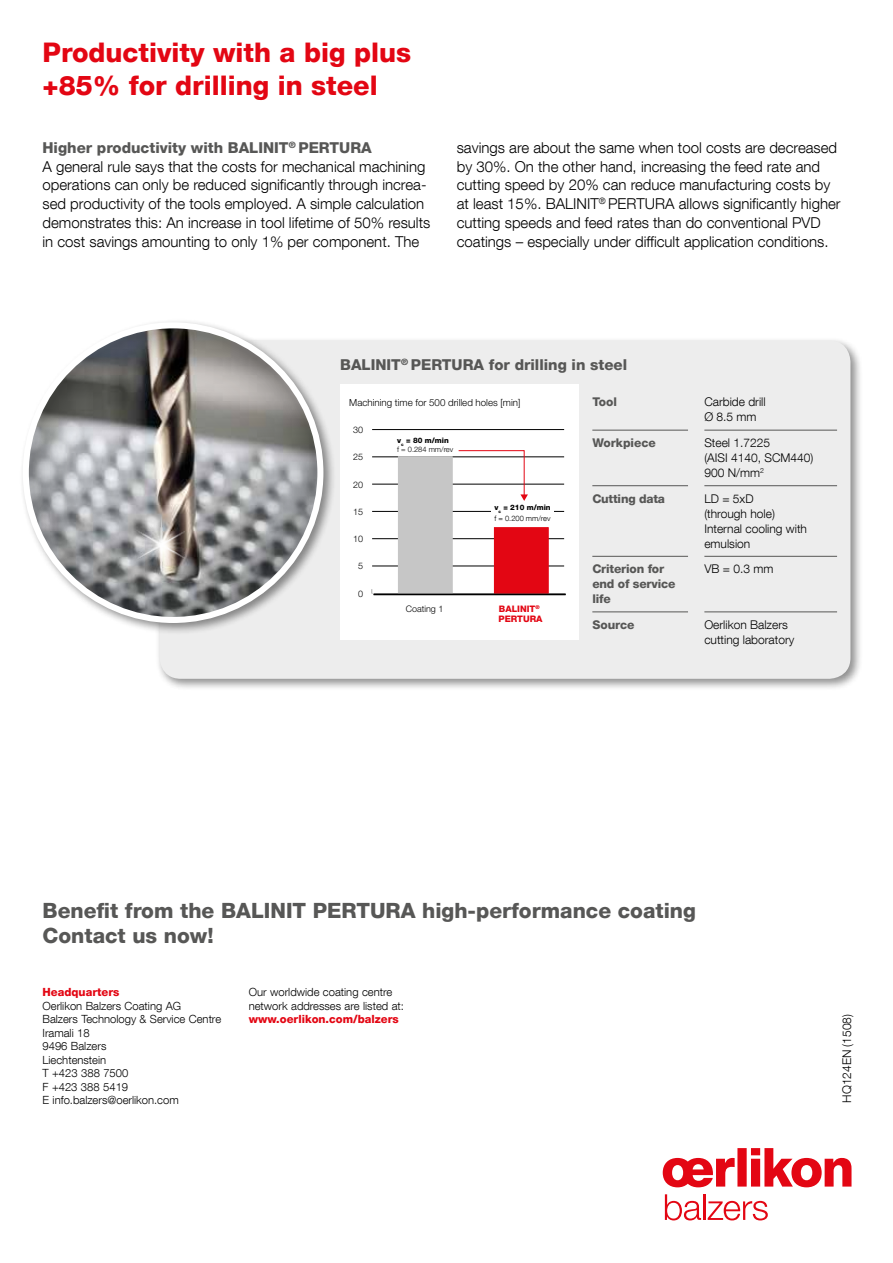
<style>
.page{position:relative;width:893px;height:1263px;background:#fff}
.page>*{position:absolute;margin:0;border:0;box-sizing:border-box;transform-origin:0 0}
.t1{font:800 27px/33px "Helvetica Neue LT Com";color:#e30613}
.t2{font:800 21px/25.2px "Helvetica Neue LT Com";color:#575756}
.t3{font:300 15px/18.8px "Helvetica Neue LT Com";color:#000}
.t4{font:800 15px "Helvetica Neue LT Com";color:#575756}
.t5{font:300 12px/15px "Helvetica Neue LT Com";color:#000}
.t6{font:800 12px/15px "Helvetica Neue LT Com";letter-spacing:-.015em;color:#575756}
.t7{font:300 11.25px/13.5px "Helvetica Neue LT Com";color:#000}
.t8{font:800 11.25px "Helvetica Neue LT Com";color:#e30613}
.t9{font:300 9.75px "Helvetica Neue LT Com";color:#000}
.t10{font:300 9px "Helvetica Neue LT Com";color:#000}
.t11{font:800 9px/10.8px "Helvetica Neue LT Com";color:#e30613}
.t12{font:300 7.5px/9px "Helvetica Neue LT Com";color:#000}
.t13{font:800 7.5px "Helvetica Neue LT Com";color:#000}
.s1{font-weight:800;color:#575756}
.s2{font-weight:800}
</style>
<div class="page">
<div style="left:156px;top:337px;width:707px;height:354px;background:#000;opacity:.44"></div>
<div style="left:160px;top:340px;width:690px;height:339px;background:#ededed;border-radius:21px"></div>
<div style="left:340px;top:384px;width:239px;height:256px;background:#fff"></div>
<hr style="left:372px;top:566px;width:192px;height:1px;background:#000">
<hr style="left:372px;top:538px;width:192px;height:1px;background:#000">
<hr style="left:372px;top:511px;width:192px;height:1px;background:#000">
<hr style="left:372px;top:484px;width:192px;height:1px;background:#000">
<hr style="left:372px;top:457px;width:192px;height:1px;background:#000">
<hr style="left:372px;top:429px;width:192px;height:1px;background:#000">
<div style="left:494px;top:527px;width:55px;height:67px;background:#e30613;border:1px solid #e30613"></div>
<div style="left:398px;top:456px;width:55px;height:138px;background:#c6c6c6;border:1px solid #c6c6c6"></div>
<svg style="left:458px;top:450px;width:70px;height:51px"></svg>
<hr style="left:374px;top:594px;width:192px;height:1px;background:#000">
<hr style="left:592px;top:430px;width:96px;height:1px;background:#575756">
<hr style="left:704px;top:430px;width:133px;height:1px;background:#575756">
<hr style="left:592px;top:485px;width:96px;height:1px;background:#575756">
<hr style="left:704px;top:485px;width:133px;height:1px;background:#575756">
<hr style="left:592px;top:556px;width:96px;height:1px;background:#575756">
<hr style="left:704px;top:556px;width:133px;height:1px;background:#575756">
<hr style="left:592px;top:612px;width:96px;height:1px;background:#575756">
<hr style="left:704px;top:612px;width:133px;height:1px;background:#575756">
<div style="left:19px;top:318px;width:317px;height:317px;background:#000;opacity:.44"></div>
<img style="left:26px;top:325px;width:294px;height:295px">
<img style="left:125px;top:508px;width:72px;height:73px">
<svg style="left:663px;top:1148px;width:188px;height:39px"></svg>
<svg style="left:665px;top:1194px;width:36px;height:26px"></svg>
<hr style="left:703px;top:1194px;width:2px;height:26px;background:#e30613">
<svg style="left:708px;top:1201px;width:60px;height:19px"></svg>
<div style="left:491px;top:501px;width:63px;height:23px;background:#fff"></div>
<h1 class="t1" style="left:43px;top:36px;width:370px">Productivity with a big plus +85% for drilling in steel</h1>
<p class="t3" style="left:43px;top:138px;width:389px"><span class="s1">Higher productivity with BALINIT</span><sup>®</sup> <span class="s1">PERTURA<br></span>A general rule says that the costs for mechanical machining operations can only be reduced significantly through increa&shy;sed productivity of the tools employed. A simple calculation demonstrates this: An increase in tool lifetime of 50% results in cost savings amounting to only 1% per component. The</p>
<p class="t3" style="left:457px;top:138px;width:385px">savings are about the same when tool costs are decreased by 30%. On the other hand, increasing the feed rate and cutting speed by 20% can reduce manufacturing costs by at least 15%. BALINIT<sup>®</sup> PERTURA allows significantly higher cutting speeds and feed rates than do conventional PVD coatings – especially under difficult application conditions.</p>
<p class="t4" style="left:340px;top:356px;width:288px">BALINIT<sup>®</sup> PERTURA for drilling in steel</p>
<p class="t9" style="left:349px;top:396px;width:173px">Machining time for 500 drilled holes [min]</p>
<p class="t12" style="left:397px;top:436px;width:58px"><span class="s2">v</span><sub>c</sub> <span class="s2">= 80 m/min<br></span>f = 0.284 mm/rev</p>
<p class="t10" style="left:353px;top:424px;width:12px">30</p>
<p class="t10" style="left:353px;top:451px;width:12px">25</p>
<p class="t10" style="left:353px;top:479px;width:12px">20</p>
<p class="t10" style="left:353px;top:506px;width:12px">15</p>
<p class="t10" style="left:353px;top:533px;width:12px">10</p>
<p class="t10" style="left:358px;top:561px;width:7px">5</p>
<p class="t10" style="left:358px;top:588px;width:7px">0</p>
<p class="t10" style="left:406px;top:603px;width:39px">Coating 1</p>
<p class="t12" style="left:494px;top:502px;width:58px;line-height:10.5px"><span class="s2">v</span><sub>c</sub> <span class="s2">= 210 m/min </span>f = 0.200 mm/rev</p>
<p class="t13" style="left:494px;top:505px;width:58px">v<sub>c</sub> = 210 m/min</p>
<p class="t11" style="left:499px;top:603px;width:46px">BALINIT<sup>®<br></sup>PERTURA</p>
<p class="t6" style="left:592px;top:394px;width:26px">Tool</p>
<p class="t5" style="left:704px;top:394px;width:63px">Carbide drill<br>Ø 8.5 mm</p>
<p class="t6" style="left:592px;top:435px;width:65px">Workpiece</p>
<p class="t5" style="left:704px;top:435px;width:110px">Steel 1.7225<br>(AISI 4140, SCM440)<br>900 N/mm<sup>2</sup></p>
<p class="t6" style="left:592px;top:491px;width:74px">Cutting data</p>
<p class="t5" style="left:704px;top:491px;width:104px">LD = 5xD<br>(through hole)<br>Internal cooling with emulsion</p>
<p class="t6" style="left:592px;top:562px;width:85px">Criterion for end of service life</p>
<p class="t5" style="left:704px;top:561px;width:70px">VB = 0.3 mm</p>
<p class="t6" style="left:592px;top:617px;width:44px">Source</p>
<p class="t5" style="left:704px;top:617px;width:92px">Oerlikon Balzers cutting laboratory</p>
<h2 class="t2" style="left:43px;top:898px;width:655px">Benefit from the BALINIT PERTURA high-performance coating<br>Contact us now!</h2>
<p class="t8" style="left:43px;top:985px;width:78px">Headquarters</p>
<p class="t7" style="left:43px;top:998px;width:180px">Oerlikon Balzers Coating AG<br>Balzers Technology &amp; Service Centre<br>Iramali 18<br>9496 Balzers<br>Liechtenstein<br>T +423 388 7500<br>F +423 388 5419<br>E info.balzers@oerlikon.com</p>
<p class="t7" style="left:249px;top:985px;width:157px">Our worldwide coating centre network addresses are listed at:</p>
<p class="t8" style="left:249px;top:1012px;width:152px">www.oerlikon.com/balzers</p>
<p class="t5" style="left:839px;top:1103px;width:90px;rotate:-90deg">HQ124EN (1508)</p>
</div>
